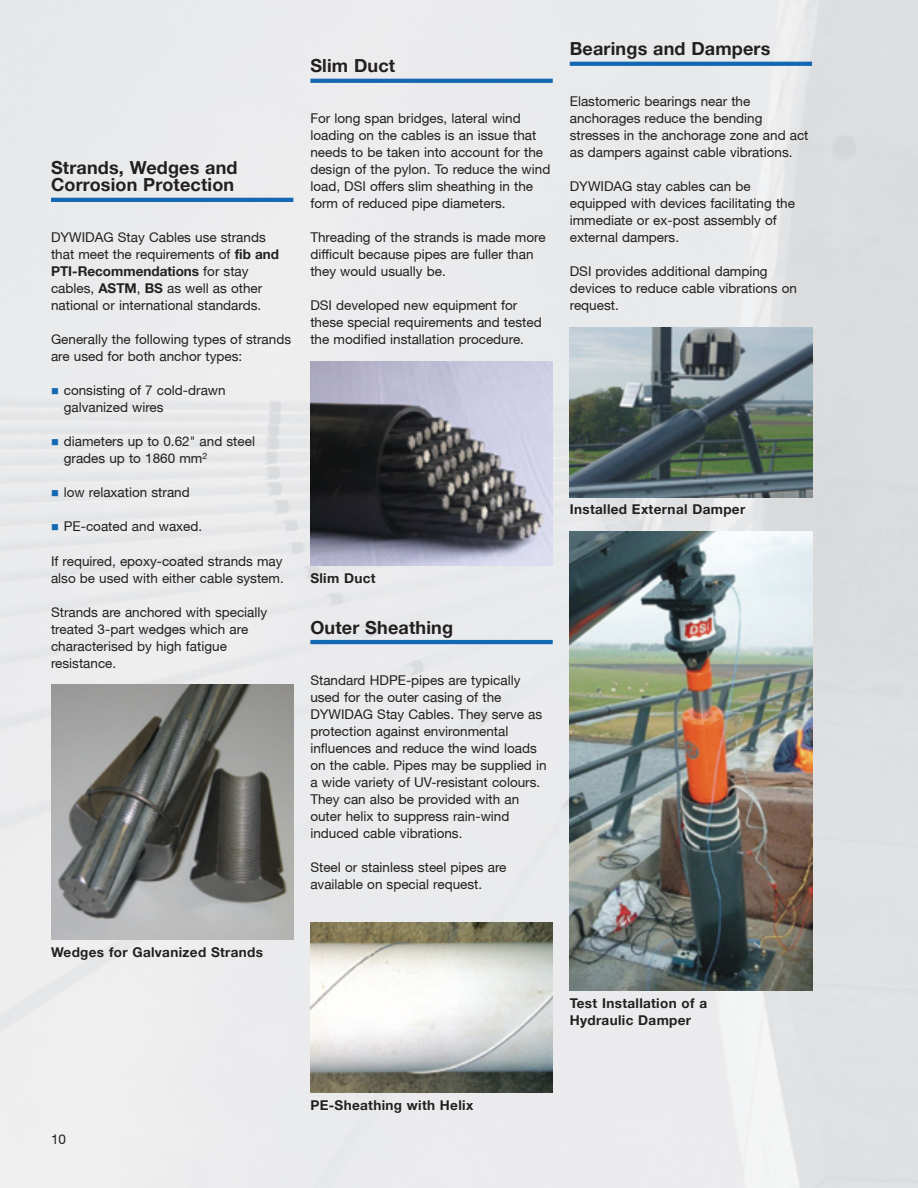
<style>
.page{position:relative;width:918px;height:1188px;background:#fff}
.page>*{position:absolute;margin:0;border:0;box-sizing:border-box;transform-origin:0 0}
.t1{font:700 18px/17px "Helvetica Neue";letter-spacing:.01em;color:#231f20}
.t2{font:13.5px/17px "Helvetica Neue";color:#231f20}
.t3{font:700 13.5px/17px "Helvetica Neue";letter-spacing:.025em;color:#231f20}
.s1{font-weight:700}
.s2{color:#1468b3}
</style>
<div class="page">
<img style="left:0;top:0;width:918px;height:1188px">
<hr style="left:51px;top:198px;width:242px;height:4px;background:#1468b3">
<hr style="left:310px;top:640px;width:243px;height:4px;background:#1468b3">
<img style="left:51px;top:685px;width:242px;height:255px">
<img style="left:570px;top:531px;width:242px;height:460px">
<svg style="left:570px;top:62px;width:242px;height:4px"></svg>
<svg style="left:310px;top:79px;width:243px;height:4px"></svg>
<img style="left:310px;top:361px;width:243px;height:205px">
<img style="left:570px;top:327px;width:242px;height:170px">
<img style="left:310px;top:923px;width:243px;height:170px">
<h1 class="t1" style="left:51px;top:159px;width:188px">Strands, Wedges and<br>Corrosion Protection</h1>
<p class="t2" style="left:51px;top:229px;width:230px">DYWIDAG Stay Cables use strands that meet the requirements of <span class="s1">fib and PTI-Recommendations</span> for stay cables, <span class="s1">ASTM</span>, <span class="s1">BS</span> as well as other national or international standards.</p>
<p class="t2" style="left:51px;top:331px;width:242px">Generally the following types of strands are used for both anchor types:</p>
<p class="t2" style="left:64px;top:382px;width:163px;text-indent:-13px"><span class="s2">■</span> consisting of 7 cold-drawn galvanized wires</p>
<p class="t2" style="left:64px;top:433px;width:193px;text-indent:-13px"><span class="s2">■</span> diameters up to 0.62" and steel grades up to 1860 mm<sup>2</sup></p>
<p class="t2" style="left:51px;top:484px;width:140px"><span class="s2">■</span> low relaxation strand</p>
<p class="t2" style="left:51px;top:518px;width:153px"><span class="s2">■</span> PE-coated and waxed.</p>
<p class="t2" style="left:51px;top:552px;width:234px">If required, epoxy-coated strands may also be used with either cable system.</p>
<p class="t2" style="left:51px;top:603px;width:218px">Strands are anchored with specially treated 3-part wedges which are characterised by high fatigue resistance.</p>
<h1 class="t1" style="left:310px;top:57px;width:86px">Slim Duct</h1>
<p class="t2" style="left:310px;top:110px;width:241px">For long span bridges, lateral wind loading on the cables is an issue that needs to be taken into account for the design of the pylon. To reduce the wind load, DSI offers slim sheathing in the form of reduced pipe diameters.</p>
<p class="t2" style="left:310px;top:229px;width:237px">Threading of the strands is made more difficult because pipes are fuller than they would usually be.</p>
<p class="t2" style="left:310px;top:297px;width:233px">DSI developed new equipment for these special requirements and tested the modified installation procedure.</p>
<p class="t3" style="left:310px;top:569px;width:67px">Slim Duct</p>
<h1 class="t1" style="left:310px;top:618px;width:144px">Outer Sheathing</h1>
<p class="t2" style="left:310px;top:671px;width:238px">Standard HDPE-pipes are typically used for the outer casing of the DYWIDAG Stay Cables. They serve as protection against environmental influences and reduce the wind loads on the cable. Pipes may be supplied in a wide variety of UV-resistant colours.<br>They can also be provided with an outer helix to suppress rain-wind induced cable vibrations.</p>
<p class="t2" style="left:310px;top:858px;width:198px">Steel or stainless steel pipes are available on special request.</p>
<h1 class="t1" style="left:570px;top:40px;width:202px">Bearings and Dampers</h1>
<p class="t2" style="left:570px;top:93px;width:240px">Elastomeric bearings near the anchorages reduce the bending stresses in the anchorage zone and act as dampers against cable vibrations.</p>
<p class="t2" style="left:570px;top:178px;width:227px">DYWIDAG stay cables can be equipped with devices facilitating the immediate or ex-post assembly of external dampers.</p>
<p class="t2" style="left:570px;top:263px;width:229px">DSI provides additional damping devices to reduce cable vibrations on request.</p>
<p class="t3" style="left:570px;top:501px;width:177px">Installed External Damper</p>
<p class="t3" style="left:51px;top:943px;width:214px">Wedges for Galvanized Strands</p>
<p class="t3" style="left:570px;top:994px;width:139px">Test Installation of a<br>Hydraulic Damper</p>
<p class="t2" style="left:51px;top:1130px;width:17px">10</p>
<p class="t3" style="left:310px;top:1096px;width:164px">PE-Sheathing with Helix</p>
</div>
